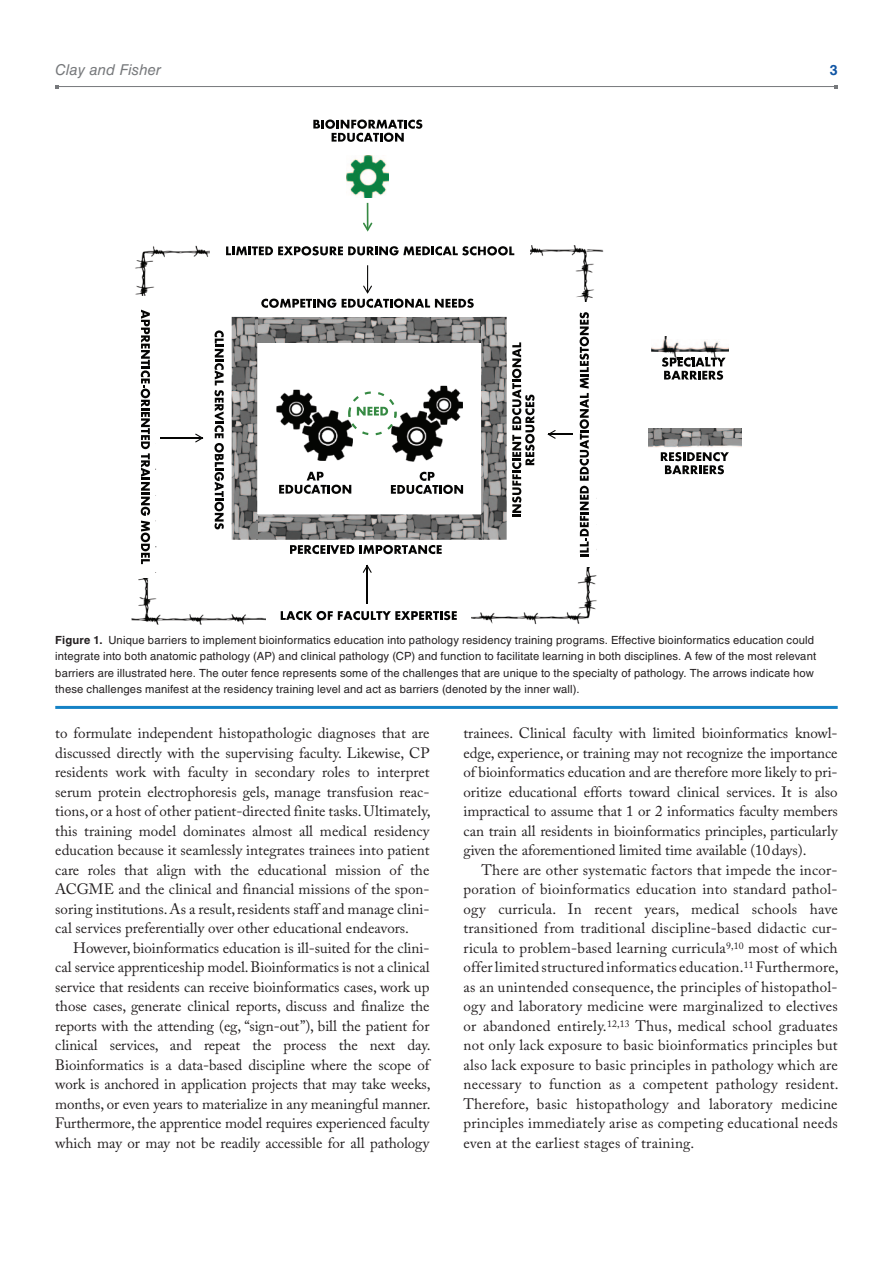
<style>
.page{position:relative;width:893px;height:1263px;background:#fff}
.page>*{position:absolute;margin:0;border:0;box-sizing:border-box;transform-origin:0 0}
.t1{font:15px/19.5px "Adobe Caslon Pro";color:#231f20;text-align:justify}
.t2{font:italic 15px "Helvetica LT Std";color:#76787b}
.t3{font:700 14.25px "Helvetica LT Std";color:#1055a4}
.t4{font:11.25px/16.5px "Helvetica LT Std";letter-spacing:.015em;color:#231f20}
.s1{font-weight:700}
</style>
<div class="page">
<hr style="left:57px;top:86px;width:779px;height:1px;background:#76787b">
<hr style="left:55px;top:706px;width:783px;height:3px;background:#1582c5">
<img style="left:135px;top:245px;width:258px;height:126px">
<img style="left:393px;top:245px;width:210px;height:141px">
<img style="left:131px;top:371px;width:135px;height:254px">
<img style="left:293px;top:371px;width:101px;height:19px">
<img style="left:472px;top:498px;width:125px;height:127px">
<img style="left:280px;top:610px;width:168px;height:11px">
<svg style="left:281px;top:611px;width:176px;height:9px"></svg>
<div style="left:575px;top:302px;width:21px;height:265px;background:#fff"></div>
<svg style="left:579px;top:567px;width:13px;height:1px"></svg>
<img style="left:579px;top:313px;width:1px;height:240px">
<svg style="left:580px;top:312px;width:9px;height:245px"></svg>
<div style="left:134px;top:296px;width:21px;height:281px;background:#fff"></div>
<svg style="left:138px;top:577px;width:13px;height:1px"></svg>
<img style="left:140px;top:309px;width:11px;height:256px">
<svg style="left:141px;top:310px;width:9px;height:254px"></svg>
<div style="left:210px;top:241px;width:319px;height:21px;background:#fff"></div>
<svg style="left:529px;top:245px;width:1px;height:14px"></svg>
<img style="left:226px;top:253px;width:289px;height:3px">
<svg style="left:226px;top:246px;width:288px;height:9px"></svg>
<div style="left:250px;top:540px;width:231px;height:21px;background:#fff"></div>
<svg style="left:290px;top:545px;width:152px;height:9px"></svg>
<div style="left:244px;top:294px;width:247px;height:21px;background:#fff"></div>
<svg style="left:491px;top:298px;width:1px;height:13px"></svg>
<img style="left:264px;top:298px;width:78px;height:10px">
<svg style="left:261px;top:299px;width:75px;height:9px"></svg>
<img style="left:258px;top:317px;width:223px;height:25px">
<div style="left:507px;top:318px;width:35px;height:224px;background:#fff"></div>
<svg style="left:511px;top:542px;width:27px;height:1px"></svg>
<svg style="left:512px;top:342px;width:23px;height:175px"></svg>
<img style="left:211px;top:316px;width:13px;height:228px">
<svg style="left:214px;top:330px;width:10px;height:199px"></svg>
<img style="left:276px;top:390px;width:77px;height:71px">
<img style="left:347px;top:156px;width:42px;height:42px">
<img style="left:391px;top:386px;width:72px;height:76px">
<div style="left:262px;top:467px;width:107px;height:34px;background:#fff"></div>
<img style="left:310px;top:471px;width:42px;height:23px">
<svg style="left:279px;top:472px;width:72px;height:22px"></svg>
<div style="left:375px;top:467px;width:104px;height:34px;background:#fff"></div>
<img style="left:390px;top:471px;width:74px;height:23px">
<svg style="left:391px;top:472px;width:72px;height:22px"></svg>
<img style="left:313px;top:119px;width:110px;height:8px">
<svg style="left:313px;top:120px;width:109px;height:22px"></svg>
<img style="left:660px;top:452px;width:62px;height:23px">
<svg style="left:661px;top:452px;width:68px;height:22px"></svg>
<img style="left:649px;top:429px;width:93px;height:18px">
<svg style="left:348px;top:391px;width:49px;height:44px"></svg>
<svg style="left:363px;top:203px;width:9px;height:29px"></svg>
<img style="left:481px;top:317px;width:26px;height:223px">
<svg style="left:481px;top:317px;width:1px;height:25px"></svg>
<img style="left:258px;top:514px;width:223px;height:26px">
<svg style="left:481px;top:514px;width:1px;height:43px"></svg>
<img style="left:232px;top:317px;width:25px;height:223px">
<svg style="left:257px;top:317px;width:1px;height:25px"></svg>
<svg style="left:257px;top:514px;width:1px;height:26px"></svg>
<hr style="left:160px;top:437px;width:42px;height:2px;background:#050504">
<svg style="left:195px;top:434px;width:8px;height:8px"></svg>
<svg style="left:342px;top:265px;width:132px;height:43px"></svg>
<hr style="left:367px;top:566px;width:1px;height:38px;background:#050504">
<svg style="left:363px;top:565px;width:9px;height:8px"></svg>
<svg style="left:547px;top:430px;width:26px;height:9px"></svg>
<img style="left:651px;top:336px;width:16px;height:16px">
<svg style="left:662px;top:340px;width:67px;height:40px"></svg>
<p class="t2" style="left:55px;top:61px;width:107px">Clay and Fisher</p>
<p class="t3" style="left:830px;top:61px;width:9px">3</p>
<p class="t4" style="left:55px;top:631px;width:762px"><span class="s1">Figure 1.</span> Unique barriers to implement bioinformatics education into pathology residency training programs. Effective bioinformatics education could integrate into both anatomic pathology (AP) and clinical pathology (CP) and function to facilitate learning in both disciplines. A few of the most relevant barriers are illustrated here. The outer fence represents some of the challenges that are unique to the specialty of pathology. The arrows indicate how these challenges manifest at the residency training level and act as barriers (denoted by the inner wall).</p>
<p class="t1" style="left:55px;top:723px;width:377px">to formulate independent histopathologic diagnoses that are discussed directly with the supervising faculty. Likewise, CP residents work with faculty in secondary roles to interpret serum protein electrophoresis gels, manage transfusion reac&shy;tions, or a host of other patient-directed finite tasks. Ultimately, this training model dominates almost all medical residency education because it seamlessly integrates trainees into patient care roles that align with the educational mission of the ACGME and the clinical and financial missions of the spon&shy;soring institutions. As a result, residents staff and manage clini&shy;cal services preferentially over other educational endeavors.</p>
<p class="t1" style="left:55px;top:938px;width:377px;text-indent:18px">However, bioinformatics education is ill-suited for the clini&shy;cal service apprenticeship model. Bioinformatics is not a clinical service that residents can receive bioinformatics cases, work up those cases, generate clinical reports, discuss and finalize the reports with the attending (eg, “sign-out”), bill the patient for clinical services, and repeat the process the next day.<br>Bioinformatics is a data-based discipline where the scope of work is anchored in application projects that may take weeks, months, or even years to materialize in any meaningful manner.<br>Furthermore, the apprentice model requires experienced faculty which may or may not be readily accessible for all pathology</p>
<p class="t1" style="left:463px;top:723px;width:376px">trainees. Clinical faculty with limited bioinformatics knowl&shy;edge, experience, or training may not recognize the importance of bioinformatics education and are therefore more likely to pri&shy;oritize educational efforts toward clinical services. It is also impractical to assume that 1 or 2 informatics faculty members can train all residents in bioinformatics principles, particularly given the aforementioned limited time available (10days).</p>
<p class="t1" style="left:463px;top:860px;width:377px;text-indent:18px">There are other systematic factors that impede the incor&shy;poration of bioinformatics education into standard pathol&shy;ogy curricula. In recent years, medical schools have transitioned from traditional discipline-based didactic cur&shy;ricula to problem-based learning curricula<sup>9,10</sup> most of which offer limited structured informatics education.<sup>11</sup> Furthermore, as an unintended consequence, the principles of histopathol&shy;ogy and laboratory medicine were marginalized to electives or abandoned entirely.<sup>12,13</sup> Thus, medical school graduates not only lack exposure to basic bioinformatics principles but also lack exposure to basic principles in pathology which are necessary to function as a competent pathology resident.<br>Therefore, basic histopathology and laboratory medicine principles immediately arise as competing educational needs even at the earliest stages of training.</p>
</div>
